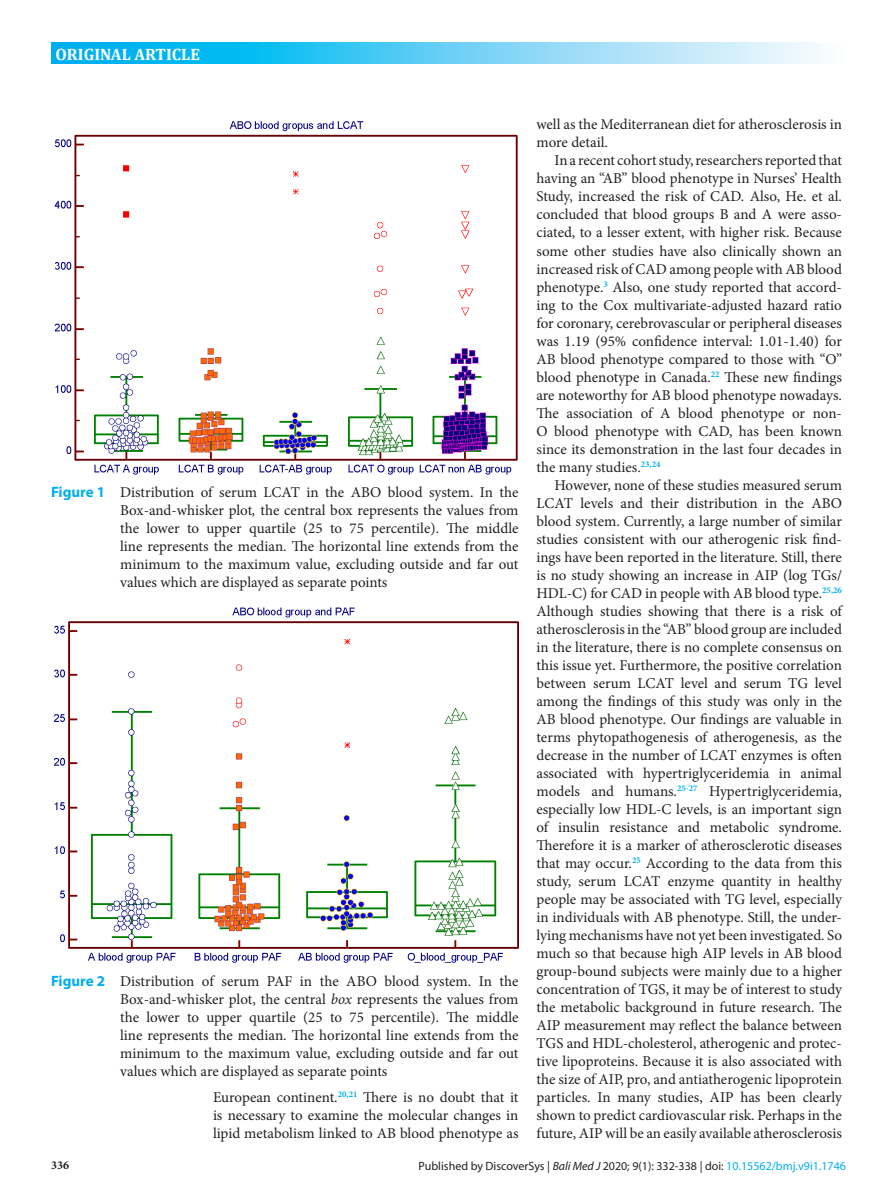
<style>
.page{position:relative;width:893px;height:1191px;background:#fff}
.page>*{position:absolute;margin:0;border:0;box-sizing:border-box;transform-origin:0 0}
.t1{font:700 16.5px "Cambria";color:#fff}
.TextInd{font:15px/18px "Minion Pro";color:#231f20;text-align:justify}
.Fig_caption{font:15px/18px "Minion Pro";color:#231f20;text-align:justify}
.t2{font:12px "Myriad Pro";color:#231f20}
.t3{font:700 12px "Minion Pro";color:#231f20}
.s1{font-family:"Myriad Pro";font-weight:700;color:#00aeef}
.s2{font-style:italic}
.s3{color:#00aeef}
</style>
<div class="page">
<svg style="left:51px;top:43px;width:770px;height:21px;background:#63cff5"></svg>
<img style="left:54px;top:121px;width:464px;height:354px">
<img style="left:53px;top:607px;width:465px;height:356px">
<p class="t1" style="left:56px;top:42px;width:146px">ORIGINAL ARTICLE</p>
<p class="Fig_caption" style="left:120px;top:483px;width:400px;text-indent:-69px"><span class="s1">Figure 1</span> Distribution of serum LCAT in the ABO blood system. In the Box-and-whisker plot<span class="s2">,</span> the central box represents the values from the lower to upper quartile (25 to 75 percentile). The middle line represents the median. The horizontal line extends from the minimum to the maximum value, excluding outside and far out values which are displayed as separate points</p>
<p class="Fig_caption" style="left:120px;top:972px;width:400px;text-indent:-69px"><span class="s1">Figure 2</span> Distribution of serum PAF in the ABO blood system. In the Box-and-whisker plot, the central <span class="s2">box</span> represents the values from the lower to upper quartile (25 to 75 percentile). The middle line represents the median. The horizontal line extends from the minimum to the maximum value, excluding outside and far out values which are displayed as separate points</p>
<p class="TextInd" style="left:213px;top:1088px;width:307px">European continent.<sup>20,21</sup> There is no doubt that it is necessary to examine the molecular changes in lipid metabolism linked to AB blood phenotype as</p>
<p class="TextInd" style="left:536px;top:116px;width:307px">well as the Mediterranean diet for atherosclerosis in more detail.</p>
<p class="TextInd" style="left:536px;top:152px;width:307px;text-indent:18px">In a recent cohort study, researchers reported that having an “AB” blood phenotype in Nurses’ Health Study, increased the risk of CAD. Also, He. et al. concluded that blood groups B and A were asso&shy;ciated, to a lesser extent, with higher risk. Because some other studies have also clinically shown an increased risk of CAD among people with AB blood phenotype.<sup>3</sup> Also, one study reported that accord&shy;ing to the Cox multivariate-adjusted hazard ratio for coronary, cerebrovascular or peripheral diseases was 1.19 (95% confidence interval: 1.01-1.40) for AB blood phenotype compared to those with “O” blood phenotype in Canada.<sup>22</sup> These new findings are noteworthy for AB blood phenotype nowadays.<br>The association of A blood phenotype or non-O blood phenotype with CAD, has been known since its demonstration in the last four decades in the many studies.<sup>23,24</sup></p>
<p class="TextInd" style="left:536px;top:476px;width:307px;text-indent:18px">However, none of these studies measured serum LCAT levels and their distribution in the ABO blood system. Currently, a large number of similar studies consistent with our atherogenic risk find&shy;ings have been reported in the literature. Still, there is no study showing an increase in AIP (log TGs/ HDL-C) for CAD in people with AB blood type.<sup>25,26<br></sup>Although studies showing that there is a risk of atherosclerosis in the “AB” blood group are included in the literature, there is no complete consensus on this issue yet. Furthermore, the positive correlation between serum LCAT level and serum TG level among the findings of this study was only in the AB blood phenotype. Our findings are valuable in terms phytopathogenesis of atherogenesis, as the decrease in the number of LCAT enzymes is often associated with hypertriglyceridemia in animal models and humans.<sup>25-27</sup> Hypertriglyceridemia, especially low HDL-C levels, is an important sign of insulin resistance and metabolic syndrome.<br>Therefore it is a marker of atherosclerotic diseases that may occur.<sup>25</sup> According to the data from this study, serum LCAT enzyme quantity in healthy people may be associated with TG level, especially in individuals with AB phenotype. Still, the under&shy;lying mechanisms have not yet been investigated. So much so that because high AIP levels in AB blood group-bound subjects were mainly due to a higher concentration of TGS, it may be of interest to study the metabolic background in future research. The AIP measurement may reflect the balance between TGS and HDL-cholesterol, atherogenic and protec&shy;tive lipoproteins. Because it is also associated with the size of AIP, pro, and antiatherogenic lipoprotein particles. In many studies, AIP has been clearly shown to predict cardiovascular risk. Perhaps in the future, AIP will be an easily available atherosclerosis</p>
<p class="t3" style="left:51px;top:1157px;width:19px">336</p>
<p class="t2" style="left:419px;top:1158px;width:429px">Published by DiscoverSys | <span class="s2">Bali Med J</span> 2020; 9(1): 332-338 | doi: <span class="s3">10.15562/bmj.v9i1.1746</span></p>
</div>
